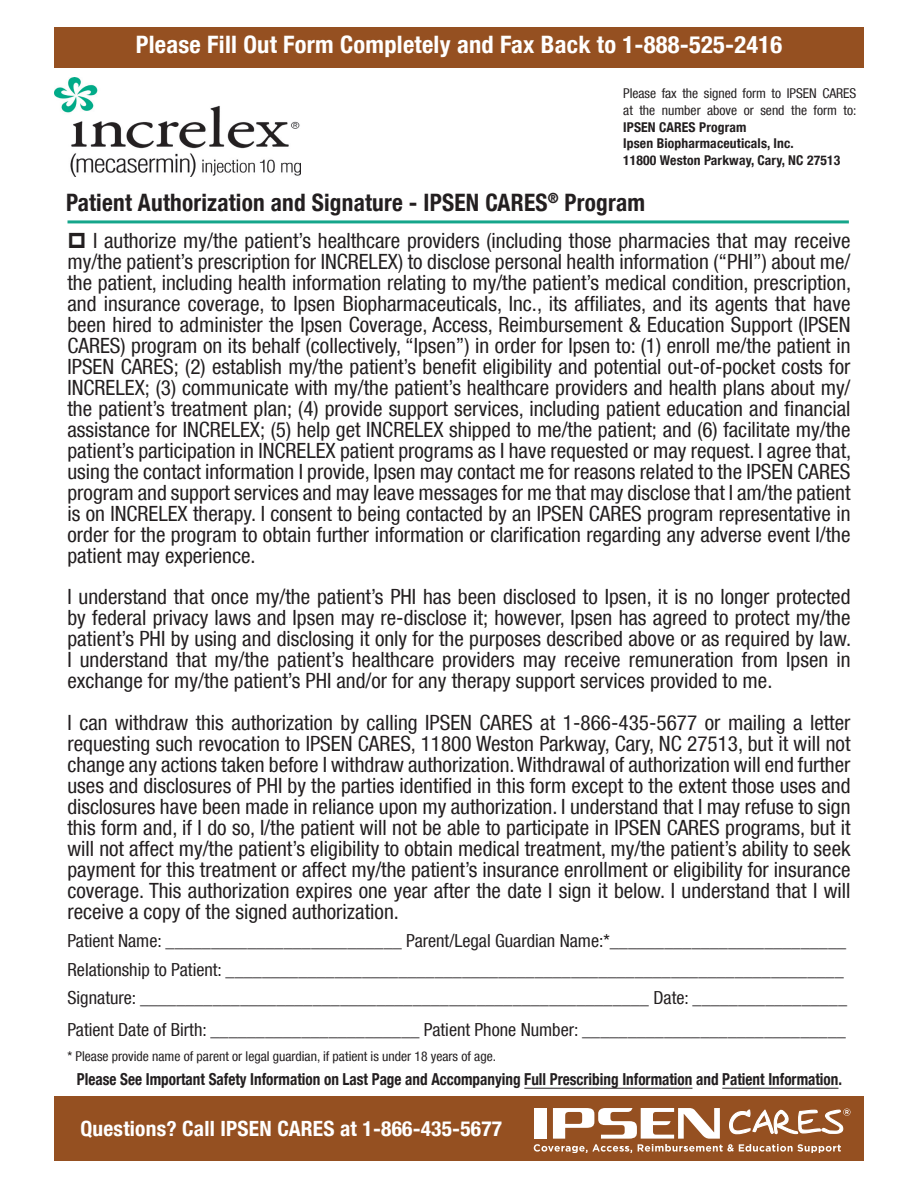
<style>
.page{position:relative;width:918px;height:1188px;background:#fff}
.page>*{position:absolute;margin:0;border:0;box-sizing:border-box;transform-origin:0 0}
.PatientAuth-Footer-H{font:700 condensed 24px "Helvetica Neue LT Com";letter-spacing:.01em;color:#fff}
.Headline{font:700 condensed 24px "Helvetica Neue LT Com";letter-spacing:.01em;color:#231f20}
.Patient_Auth-Para{font:condensed 21px/21px "Helvetica Neue LT Com";color:#231f20;text-align:justify}
.PatientAuth-Footer-H-2{font:700 condensed 21px "Helvetica Neue LT Com";letter-spacing:.01em;color:#fff}
.Patient_Auth-Tabbed{font:condensed 18px "Helvetica Neue LT Com";color:#231f20}
.Patient_Auth-Para-2{font:condensed 18px "Helvetica Neue LT Com";color:#231f20}
.Patient_Auth-Para-3{font:700 condensed 16.5px "Helvetica Neue LT Com";color:#231f20;scale:.92 1}
.Patient_Auth_Instruc{font:700 condensed 13.5px/16.5px "Helvetica Neue LT Com";letter-spacing:.01em;color:#231f20}
.Additional_Info_para{font:condensed 13.5px "Helvetica Neue LT Com";color:#231f20}
.Patient_Auth_Instruc-2{font:condensed 13.5px "Helvetica Neue LT Com";color:#231f20}
</style>
<div class="page">
<div style="left:54px;top:27px;width:810px;height:41px;background:#955021"></div>
<div style="left:54px;top:1096px;width:810px;height:65px;background:#955021"></div>
<img style="left:54px;top:77px;width:246px;height:100px">
<hr style="left:68px;top:220px;width:781px;height:3px;background:#15a68b">
<svg style="left:534px;top:1108px;width:316px;height:45px"></svg>
<hr style="left:524px;top:1088px;width:169px;height:1px;background:#231f20">
<hr style="left:722px;top:1088px;width:117px;height:1px;background:#231f20">
<p class="PatientAuth-Footer-H" style="left:136px;top:30px;width:648px">Please Fill Out Form Completely and Fax Back to 1-888-525-2416</p>
<p class="Patient_Auth_Instruc-2" style="left:623px;top:85px;width:235px">Please fax the signed form to IPSEN CARES</p>
<p class="Patient_Auth_Instruc-2" style="left:623px;top:102px;width:235px">at the number above or send the form to:</p>
<p class="Patient_Auth_Instruc" style="left:623px;top:119px;width:219px">IPSEN CARES Program<br>Ipsen Biopharmaceuticals, Inc.<br>11800 Weston Parkway, Cary, NC 27513</p>
<p class="Headline" style="left:66px;top:188px;width:581px">Patient Authorization and Signature - IPSEN CARES<sup>®</sup> Program</p>
<p class="Patient_Auth-Para" style="left:68px;top:229px;width:785px;text-indent:26px">I authorize my/the patient’s healthcare providers (including those pharmacies that may receive my/the patient’s prescription for INCRELEX) to disclose personal health information (“PHI”) about me/ the patient, including health information relating to my/the patient’s medical condition, prescription, and insurance coverage, to Ipsen Biopharmaceuticals, Inc., its affiliates, and its agents that have been hired to administer the Ipsen Coverage, Access, Reimbursement &amp; Education Support (IPSEN CARES) program on its behalf (collectively, “Ipsen”) in order for Ipsen to: (1) enroll me/the patient in IPSEN CARES; (2) establish my/the patient’s benefit eligibility and potential out-of-pocket costs for INCRELEX; (3) communicate with my/the patient’s healthcare providers and health plans about my/ the patient’s treatment plan; (4) provide support services, including patient education and financial assistance for INCRELEX; (5) help get INCRELEX shipped to me/the patient; and (6) facilitate my/the patient’s participation in INCRELEX patient programs as I have requested or may request. I agree that, using the contact information I provide, Ipsen may contact me for reasons related to the IPSEN CARES program and support services and may leave messages for me that may disclose that I am/the patient is on INCRELEX therapy. I consent to being contacted by an IPSEN CARES program representative in order for the program to obtain further information or clarification regarding any adverse event I/the patient may experience.</p>
<p class="Patient_Auth-Para" style="left:68px;top:586px;width:785px">I understand that once my/the patient’s PHI has been disclosed to Ipsen, it is no longer protected by federal privacy laws and Ipsen may re-disclose it; however, Ipsen has agreed to protect my/the patient’s PHI by using and disclosing it only for the purposes described above or as required by law.<br>I understand that my/the patient’s healthcare providers may receive remuneration from Ipsen in exchange for my/the patient’s PHI and/or for any therapy support services provided to me.</p>
<p class="Patient_Auth-Para" style="left:68px;top:712px;width:785px">I can withdraw this authorization by calling IPSEN CARES at 1-866-435-5677 or mailing a letter requesting such revocation to IPSEN CARES, 11800 Weston Parkway, Cary, NC 27513, but it will not change any actions taken before I withdraw authorization. Withdrawal of authorization will end further uses and disclosures of PHI by the parties identified in this form except to the extent those uses and disclosures have been made in reliance upon my authorization. I understand that I may refuse to sign this form and, if I do so, I/the patient will not be able to participate in IPSEN CARES programs, but it will not affect my/the patient’s eligibility to obtain medical treatment, my/the patient’s ability to seek payment for this treatment or affect my/the patient’s insurance enrollment or eligibility for insurance coverage. This authorization expires one year after the date I sign it below. I understand that I will receive a copy of the signed authorization.</p>
<p class="Patient_Auth-Para-2" style="left:68px;top:930px;width:780px">Patient Name: __________________________ Parent/Legal Guardian Name:*__________________________</p>
<p class="Patient_Auth-Tabbed" style="left:68px;top:959px;width:778px">Relationship to Patient: ____________________________________________________________________</p>
<p class="Patient_Auth-Tabbed" style="left:68px;top:987px;width:781px">Signature: ________________________________________________________ Date: _________________</p>
<p class="Patient_Auth-Tabbed" style="left:68px;top:1019px;width:780px">Patient Date of Birth: _______________________ Patient Phone Number: _____________________________</p>
<p class="Additional_Info_para" style="left:68px;top:1048px;width:430px">* Please provide name of parent or legal guardian, if patient is under 18 years of age.</p>
<p class="Patient_Auth-Para-3" style="left:77px;top:1070px;width:833px">Please See Important Safety Information on Last Page and Accompanying Full Prescribing Information and Patient Information.</p>
<p class="PatientAuth-Footer-H-2" style="left:80px;top:1116px;width:423px">Questions? Call IPSEN CARES at 1-866-435-5677</p>
</div>
